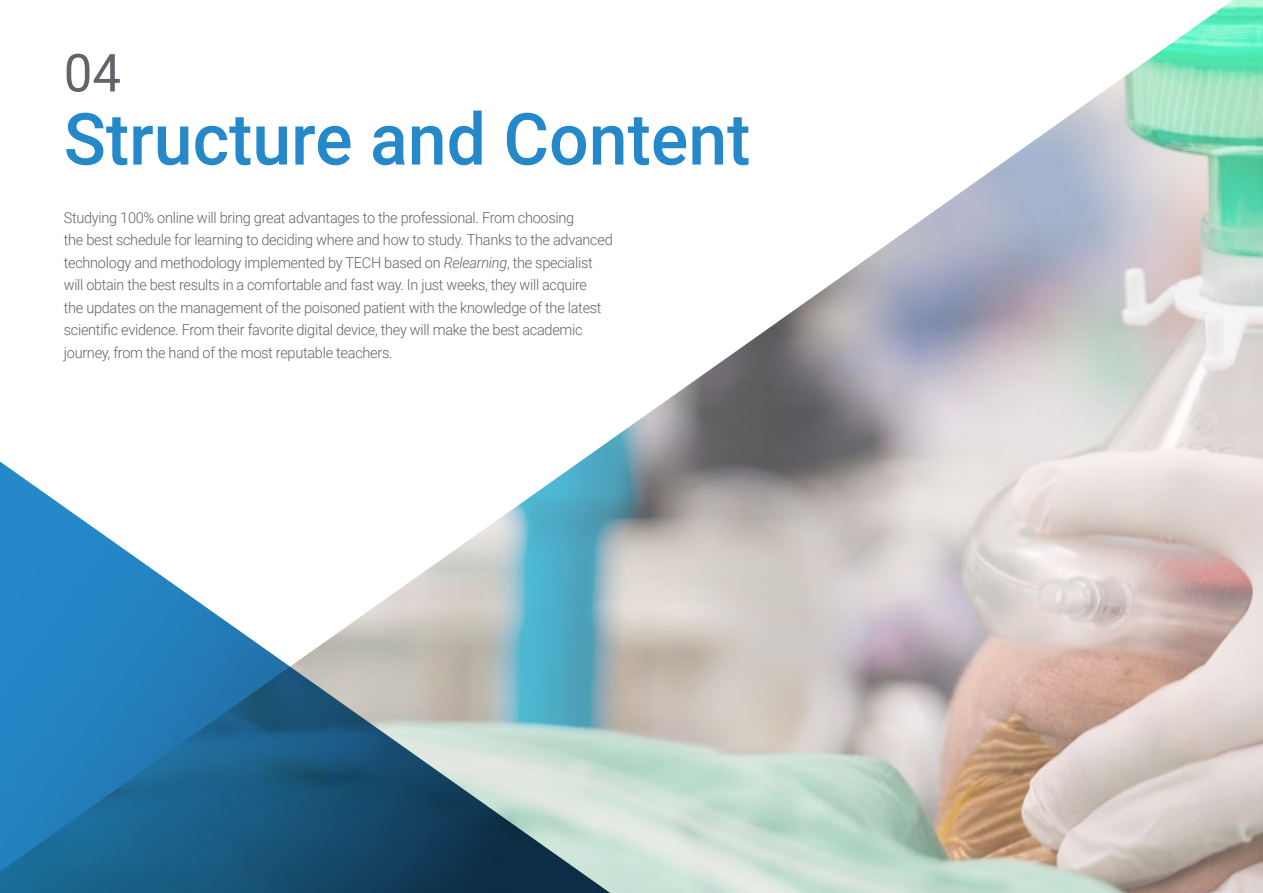
<style>
.page{position:relative;width:1263px;height:893px;background:#fff}
.page>*{position:absolute;margin:0;border:0;box-sizing:border-box;transform-origin:0 0}
.t1{font:500 72px "Roboto";color:#2488c9}
.t2{font:52.5px "Roboto";color:#61646a}
.t3{font:300 15px/22.5px "Roboto";letter-spacing:-.02em;color:#61646a}
.s1{font-style:italic}
</style>
<div class="page">
<img style="left:602px;top:0;width:661px;height:893px">
<svg style="left:0;top:446px;width:640px;height:447px"></svg>
<h2 class="t2" style="left:64px;top:36px;width:59px">04</h2>
<h1 class="t1" style="left:64px;top:89px;width:688px">Structure and Content</h1>
<p class="t3" style="left:64px;top:205px;width:550px">Studying 100% online will bring great advantages to the professional. From choosing<br>the best schedule for learning to deciding where and how to study. Thanks to the advanced technology and methodology implemented by TECH based on <span class="s1">Relearning</span>, the specialist will obtain the best results in a comfortable and fast way. In just weeks, they will acquire<br>the updates on the management of the poisoned patient with the knowledge of the latest scientific evidence. From their favorite digital device, they will make the best academic journey, from the hand of the most reputable teachers.</p>
</div>
